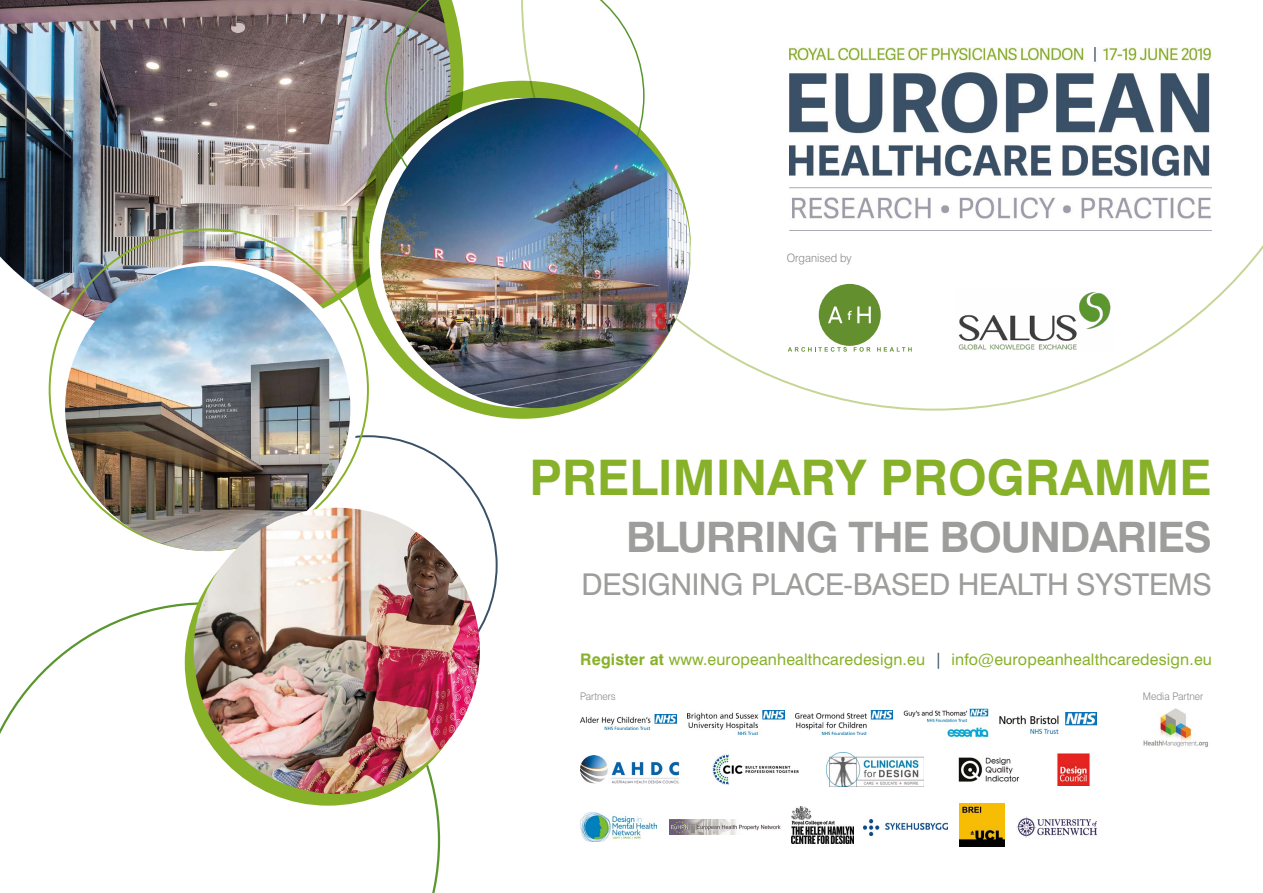
<style>
.page{position:relative;width:1263px;height:893px;background:#fff}
.page>*{position:absolute;margin:0;border:0;box-sizing:border-box;transform-origin:0 0}
.t1{font:700 49.05px "Swiss 721 BT";color:#88b12a}
.t2{font:700 42px "Swiss 721 BT";letter-spacing:-.025em;color:#9d9d9c}
.t3{font:30px "Swiss 721 BT";letter-spacing:-.01em;color:#9d9d9c}
.t4{font:15.9px "Swiss 721 BT";letter-spacing:.01em;color:#88b12a}
.t5{font:300 11.7px "Swiss 721 BT";color:#878787;scale:.96 1}
.t6{font:300 10.5px "Swiss 721 BT";color:#878787;scale:.96 1}
.s1{font-weight:700}
.s2{color:#395066}
</style>
<div class="page">
<svg style="left:0;top:602px;width:440px;height:291px"></svg>
<svg style="left:575px;top:134px;width:688px;height:277px"></svg>
<img style="left:0;top:0;width:385px;height:339px">
<svg style="left:353px;top:81px;width:338px;height:338px;background:#7ea12a"></svg>
<div style="left:369px;top:98px;width:310px;height:310px;background:#fff;border-radius:50%"></div>
<svg style="left:385px;top:0;width:260px;height:216px"></svg>
<img style="left:381px;top:98px;width:310px;height:310px;border-radius:155px">
<img style="left:789px;top:47px;width:423px;height:183px">
<div style="left:74px;top:261px;width:285px;height:285px;background:#fff;border-radius:50%"></div>
<img style="left:65px;top:266px;width:285px;height:285px;border-radius:143px">
<div style="left:185px;top:519px;width:286px;height:287px;background:#88b12a;border-radius:50%"></div>
<img style="left:194px;top:508px;width:286px;height:286px;border-radius:143px">
<img style="left:955px;top:288px;width:158px;height:64px">
<svg style="left:788px;top:284px;width:124px;height:68px"></svg>
<img style="left:1143px;top:708px;width:65px;height:40px">
<img style="left:669px;top:819px;width:112px;height:16px">
<img style="left:580px;top:714px;width:97px;height:16px">
<img style="left:999px;top:712px;width:97px;height:21px">
<img style="left:791px;top:806px;width:62px;height:37px">
<img style="left:712px;top:754px;width:87px;height:31px">
<img style="left:826px;top:753px;width:97px;height:33px">
<img style="left:580px;top:755px;width:100px;height:29px">
<img style="left:1016px;top:817px;width:80px;height:20px">
<img style="left:1056px;top:753px;width:34px;height:32px">
<img style="left:958px;top:757px;width:62px;height:25px">
<img style="left:959px;top:803px;width:46px;height:44px">
<img style="left:580px;top:812px;width:76px;height:29px">
<img style="left:863px;top:819px;width:84px;height:16px">
<img style="left:903px;top:709px;width:85px;height:28px">
<img style="left:795px;top:711px;width:97px;height:24px">
<img style="left:688px;top:711px;width:96px;height:24px">
<p class="t5" style="left:787px;top:251px;width:69px">Organised by</p>
<h1 class="t1" style="left:529px;top:448px;width:683px">PRELIMINARY PROGRAMME</h1>
<h2 class="t2" style="left:626px;top:511px;width:587px">BLURRING THE BOUNDARIES</h2>
<h3 class="t3" style="left:581px;top:566px;width:632px">DESIGNING PLACE-BASED HEALTH SYSTEMS</h3>
<p class="t4" style="left:580px;top:650px;width:633px"><span class="s1">Register at</span> www.europeanhealthcaredesign.eu <span class="s2">|</span> info@europeanhealthcaredesign.eu</p>
<p class="t6" style="left:580px;top:689px;width:39px">Partners</p>
<p class="t6" style="left:1143px;top:690px;width:65px">Media Partner</p>
</div>
